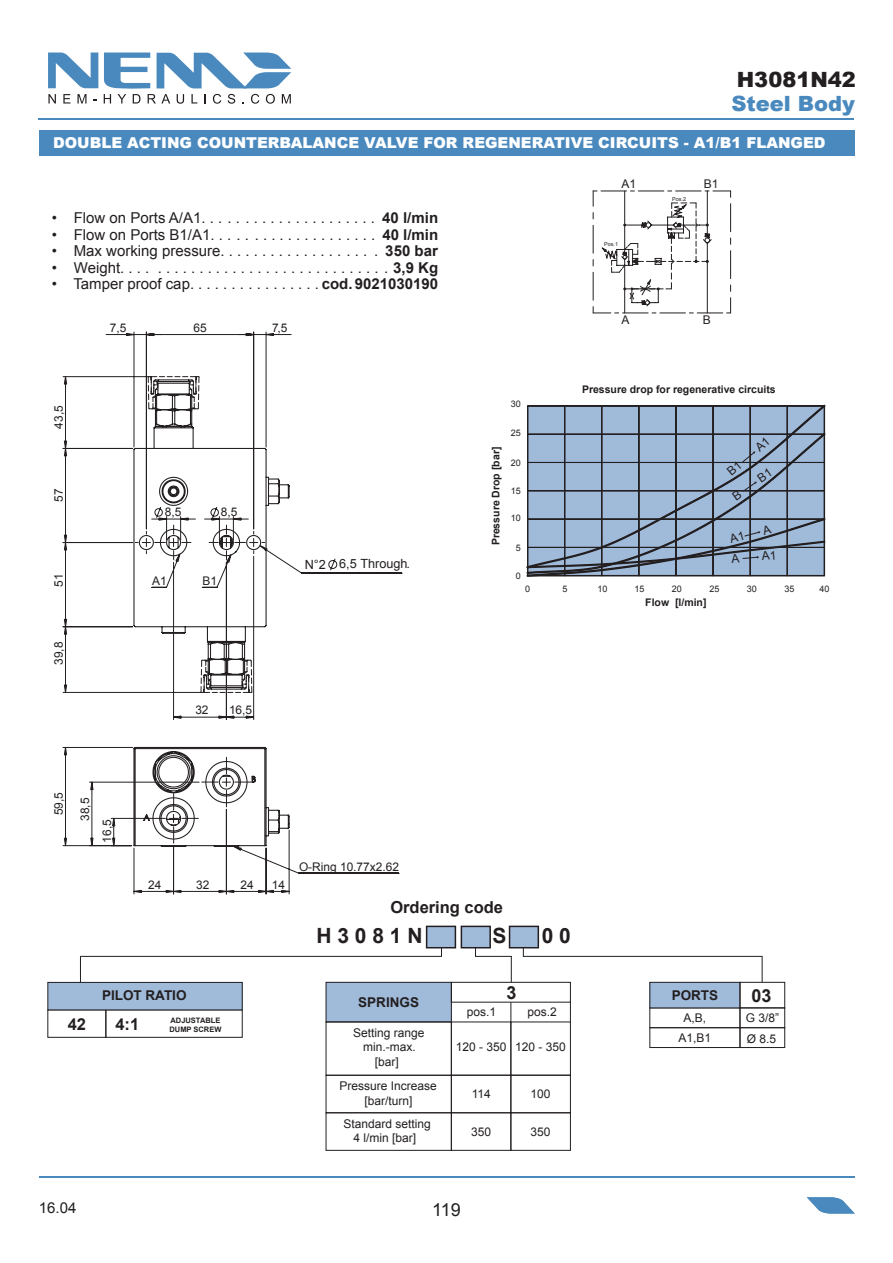
<style>
.page{position:relative;width:893px;height:1263px;background:#fff}
.page>*{position:absolute;margin:0;border:0;box-sizing:border-box;transform-origin:0 0}
.t1{font:700 21px "Arial";color:#231f20}
.t2{font:900 21px "Arial";color:#4a89be}
.t3{font:900 21px "Arial";color:#231f20}
.t4{font:18px "Arial";color:#231f20}
.t5{font:700 18px "Arial";color:#231f20}
.t6{font:700 16.5px "Arial";color:#231f20}
.t7{font:15px "Arial";color:#231f20}
.t8{font:900 15px "Arial";color:#fff}
.t9{font:700 13.5px "Arial";color:#231f20}
.t10{font:12.6px "Arial";color:#231f20}
.t11{font:12px/14.4px "Arial";color:#231f20;text-align:center}
.t12{font:11.85px/21.8px "Arial";color:#231f20}
.t13{font:700 10.5px "Arial";color:#231f20}
.t14{font:9px "Arial";color:#231f20}
.t15{font:700 7.5px/9px "Arial";color:#231f20}
.t16{font:5.4px "Arial";color:#231f20}
.s1{font-weight:700}
</style>
<div class="page">
<hr style="left:39px;top:1176px;width:815px;height:2px;background:#4a89be">
<hr style="left:39px;top:119px;width:815px;height:1px;background:#4a89be">
<svg style="left:807px;top:1197px;width:48px;height:16px"></svg>
<svg style="left:48px;top:53px;width:50px;height:35px"></svg>
<svg style="left:48px;top:94px;width:8px;height:10px"></svg>
<svg style="left:63px;top:94px;width:7px;height:10px"></svg>
<svg style="left:77px;top:94px;width:9px;height:10px"></svg>
<svg style="left:104px;top:53px;width:187px;height:51px"></svg>
<div style="left:39px;top:131px;width:815px;height:25px;background:#4a89be"></div>
<svg style="left:62px;top:331px;width:337px;height:564px"></svg>
<svg style="left:127px;top:333px;width:19px;height:3px"></svg>
<svg style="left:134px;top:890px;width:12px;height:2px"></svg>
<svg style="left:146px;top:333px;width:108px;height:559px"></svg>
<svg style="left:246px;top:333px;width:27px;height:3px"></svg>
<svg style="left:226px;top:890px;width:63px;height:2px"></svg>
<svg style="left:64px;top:377px;width:51px;height:469px"></svg>
<svg style="left:132px;top:376px;width:270px;height:474px"></svg>
<div style="left:326px;top:982px;width:125px;height:40px;background:#a0bada"></div>
<div style="left:326px;top:982px;width:126px;height:40px;border:1px solid #231f20"></div>
<svg style="left:80px;top:957px;width:1px;height:25px"></svg>
<div style="left:47px;top:1009px;width:59px;height:29px;border:1px solid #231f20"></div>
<div style="left:509px;top:926px;width:29px;height:22px;background:#a0bada"></div>
<div style="left:509px;top:926px;width:30px;height:22px;border:2px solid #231f20"></div>
<div style="left:461px;top:926px;width:29px;height:22px;background:#a0bada"></div>
<div style="left:461px;top:926px;width:30px;height:22px;border:2px solid #231f20"></div>
<div style="left:427px;top:926px;width:28px;height:22px;background:#a0bada"></div>
<div style="left:426px;top:926px;width:30px;height:22px;border:2px solid #231f20"></div>
<div style="left:105px;top:1009px;width:138px;height:29px;border:1px solid #231f20"></div>
<hr style="left:80px;top:956px;width:362px;height:1px;background:#231f20">
<hr style="left:523px;top:956px;width:239px;height:1px;background:#231f20">
<div style="left:48px;top:982px;width:194px;height:28px;background:#a0bada"></div>
<div style="left:47px;top:982px;width:196px;height:28px;border:1px solid #231f20"></div>
<div style="left:326px;top:1021px;width:126px;height:55px;border:1px solid #231f20"></div>
<div style="left:326px;top:1075px;width:126px;height:38px;border:1px solid #231f20"></div>
<div style="left:326px;top:1112px;width:126px;height:39px;border:1px solid #231f20"></div>
<div style="left:451px;top:1021px;width:60px;height:55px;border:1px solid #231f20"></div>
<div style="left:510px;top:1021px;width:61px;height:55px;border:1px solid #231f20"></div>
<div style="left:451px;top:1075px;width:60px;height:38px;border:1px solid #231f20"></div>
<div style="left:510px;top:1075px;width:61px;height:38px;border:1px solid #231f20"></div>
<div style="left:451px;top:1112px;width:60px;height:39px;border:1px solid #231f20"></div>
<div style="left:510px;top:1112px;width:61px;height:39px;border:1px solid #231f20"></div>
<svg style="left:451px;top:947px;width:120px;height:75px"></svg>
<svg style="left:649px;top:956px;width:136px;height:92px"></svg>
<svg style="left:593px;top:190px;width:138px;height:124px"></svg>
<svg style="left:526px;top:406px;width:300px;height:171px;background:#96acc7"></svg>
<h1 class="t3" style="left:737px;top:65px;width:121px">H3081N42</h1>
<h1 class="t2" style="left:731px;top:88px;width:125px">Steel Body</h1>
<p class="t8" style="left:53px;top:132px;width:774px">DOUBLE ACTING COUNTERBALANCE VALVE FOR REGENERATIVE CIRCUITS - A1/B1 FLANGED</p>
<p class="t11" style="left:622px;top:177px;width:16px">A1</p>
<p class="t11" style="left:704px;top:177px;width:16px">B1</p>
<p class="t7" style="left:52px;top:208px;width:388px">• Flow on Ports A/A1. . . . . . . . . . . . . . . . . . . . . <span class="s1">40 l/min</span></p>
<p class="t7" style="left:52px;top:225px;width:388px">• Flow on Ports B1/A1. . . . . . . . . . . . . . . . . . . . <span class="s1">40 l/min</span></p>
<p class="t7" style="left:52px;top:241px;width:387px">• Max working pressure. . . . . . . . . . . . . . . . . . . <span class="s1">350 bar</span></p>
<p class="t7" style="left:52px;top:258px;width:388px">• Weight. . . . . . . . . . . . . . . . . . . . . . . . . . . . . . . . <span class="s1">3,9 Kg</span></p>
<p class="t7" style="left:52px;top:274px;width:388px">• Tamper proof cap. . . . . . . . . . . . . . . . <span class="s1">cod. 9021030190</span></p>
<p class="t12" style="left:48px;top:429px;width:25px;rotate:-90deg">43,5</p>
<p class="t12" style="left:48px;top:502px;width:15px;rotate:-90deg">57</p>
<p class="t12" style="left:48px;top:587px;width:15px;rotate:-90deg">51</p>
<p class="t12" style="left:48px;top:665px;width:25px;rotate:-90deg">39,8</p>
<p class="t12" style="left:193px;top:317px;width:15px">65</p>
<p class="t12" style="left:110px;top:317px;width:18px">7,5</p>
<p class="t12" style="left:272px;top:317px;width:17px">7,5</p>
<p class="t12" style="left:165px;top:501px;width:18px">8,5</p>
<p class="t12" style="left:221px;top:501px;width:18px">8,5</p>
<p class="t12" style="left:152px;top:571px;width:16px">A1</p>
<p class="t12" style="left:202px;top:571px;width:16px">B1</p>
<p class="t12" style="left:195px;top:699px;width:15px">32</p>
<p class="t12" style="left:229px;top:699px;width:25px">16,5</p>
<p class="t10" style="left:305px;top:556px;width:107px">N°2 6,5 Through.</p>
<p class="t16" style="left:604px;top:241px;width:15px">Pos.1</p>
<p class="t16" style="left:672px;top:196px;width:15px">Pos.2</p>
<p class="t11" style="left:621px;top:312px;width:10px">A</p>
<p class="t11" style="left:703px;top:312px;width:10px">B</p>
<p class="t13" style="left:489px;top:545px;width:100px;rotate:-90deg">Pressure Drop [bar]</p>
<p class="t14" style="left:511px;top:398px;width:12px">30</p>
<p class="t14" style="left:511px;top:426px;width:12px">25</p>
<p class="t14" style="left:511px;top:456px;width:12px">20</p>
<p class="t14" style="left:511px;top:485px;width:12px">15</p>
<p class="t14" style="left:511px;top:512px;width:12px">10</p>
<p class="t14" style="left:516px;top:542px;width:7px">5</p>
<p class="t14" style="left:516px;top:570px;width:7px">0</p>
<p class="t13" style="left:582px;top:382px;width:195px">Pressure drop for regenerative circuits</p>
<p class="t14" style="left:525px;top:583px;width:7px">0</p>
<p class="t14" style="left:563px;top:583px;width:7px">5</p>
<p class="t14" style="left:598px;top:583px;width:12px">10</p>
<p class="t14" style="left:634px;top:583px;width:12px">15</p>
<p class="t14" style="left:672px;top:583px;width:12px">20</p>
<p class="t14" style="left:709px;top:583px;width:12px">25</p>
<p class="t14" style="left:747px;top:583px;width:12px">30</p>
<p class="t14" style="left:784px;top:583px;width:12px">35</p>
<p class="t14" style="left:819px;top:583px;width:12px">40</p>
<p class="t13" style="left:645px;top:595px;width:63px">Flow [l/min]</p>
<p class="t12" style="left:48px;top:815px;width:25px;rotate:-90deg">59,5</p>
<p class="t12" style="left:74px;top:843px;width:46px;text-indent:22px;rotate:-90deg">38,5<br>16,5</p>
<p class="t12" style="left:148px;top:874px;width:15px">24</p>
<p class="t12" style="left:196px;top:874px;width:15px">32</p>
<p class="t12" style="left:240px;top:874px;width:15px">24</p>
<p class="t12" style="left:272px;top:874px;width:15px">14</p>
<p class="t12" style="left:299px;top:856px;width:101px">O-Ring 10.77x2.62</p>
<p class="t6" style="left:390px;top:896px;width:114px">Ordering code</p>
<h1 class="t1" style="left:316px;top:922px;width:108px">H 3 0 8 1 N</h1>
<h1 class="t1" style="left:493px;top:922px;width:16px">S</h1>
<h1 class="t1" style="left:542px;top:922px;width:31px">0 0</h1>
<p class="t5" style="left:507px;top:980px;width:12px">3</p>
<p class="t5" style="left:751px;top:983px;width:22px">03</p>
<p class="t9" style="left:102px;top:987px;width:86px">PILOT RATIO</p>
<p class="t9" style="left:672px;top:986px;width:48px">PORTS</p>
<p class="t11" style="left:353px;top:1025px;width:73px">Setting range min.-max. [bar]</p>
<p class="t9" style="left:358px;top:994px;width:62px">SPRINGS</p>
<p class="t11" style="left:467px;top:1005px;width:31px">pos.1</p>
<p class="t11" style="left:527px;top:1005px;width:31px">pos.2</p>
<p class="t11" style="left:683px;top:1011px;width:24px">A,B,</p>
<p class="t11" style="left:746px;top:1011px;width:35px">G 3/8”</p>
<p class="t15" style="left:169px;top:1016px;width:53px">ADJUSTABLE<br>DUMP SCREW</p>
<p class="t6" style="left:68px;top:1013px;width:20px">42</p>
<p class="t6" style="left:115px;top:1013px;width:25px">4:1</p>
<p class="t11" style="left:679px;top:1031px;width:34px">A1,B1</p>
<p class="t11" style="left:747px;top:1031px;width:31px">Ø 8.5</p>
<p class="t11" style="left:456px;top:1039px;width:112px">120 - 350 120 - 350</p>
<p class="t11" style="left:339px;top:1079px;width:99px">Pressure Increase [bar/turn]</p>
<p class="t11" style="left:344px;top:1116px;width:89px">Standard setting<br>4 l/min [bar]</p>
<p class="t11" style="left:472px;top:1087px;width:21px">114</p>
<p class="t11" style="left:531px;top:1087px;width:22px">100</p>
<p class="t11" style="left:471px;top:1125px;width:22px">350</p>
<p class="t11" style="left:531px;top:1125px;width:22px">350</p>
<p class="t7" style="left:39px;top:1198px;width:39px">16.04</p>
<p class="t4" style="left:432px;top:1198px;width:30px">119</p>
</div>
